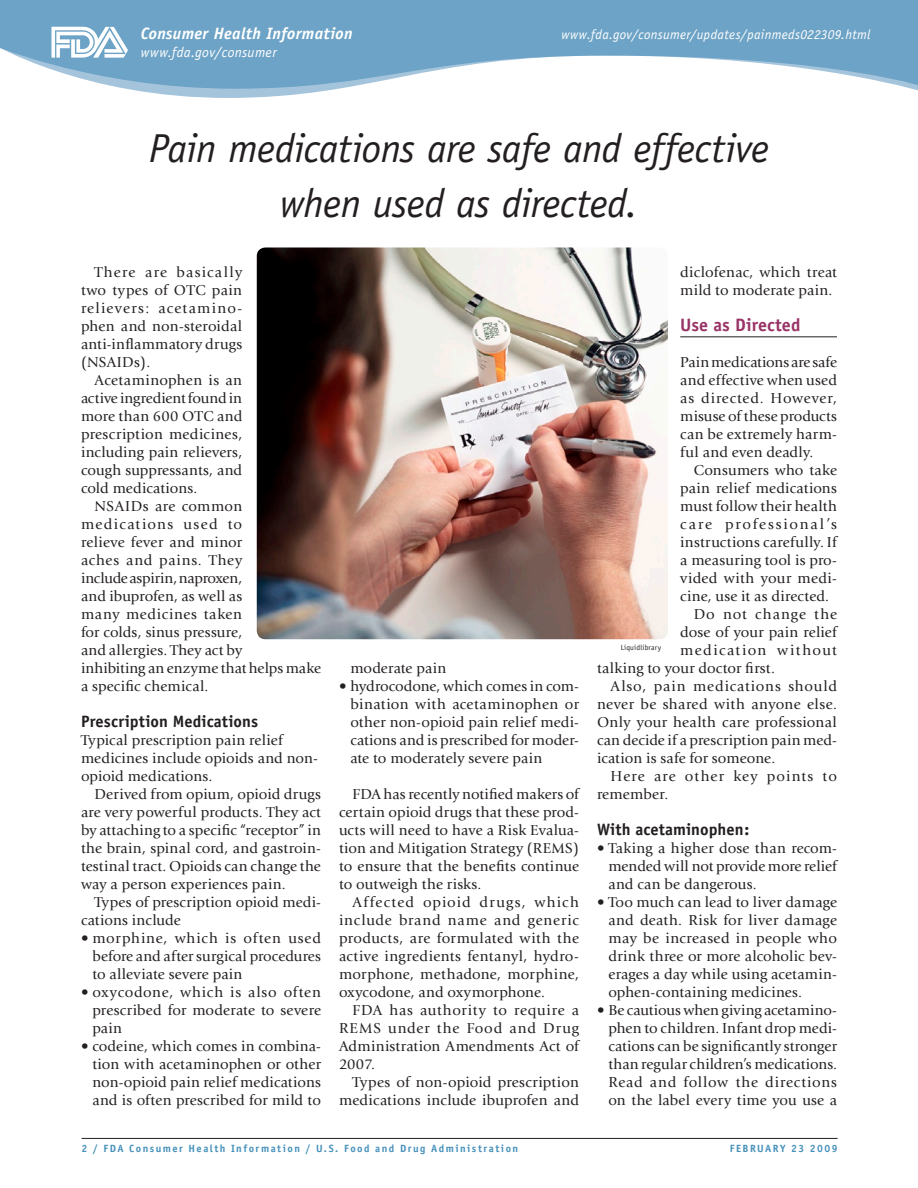
<style>
.page{position:relative;width:918px;height:1188px;background:#fff}
.page>*{position:absolute;margin:0;border:0;box-sizing:border-box;transform-origin:0 0}
.Pull_Quotes_Call-out{font:italic 40.5px "Officina Sans";letter-spacing:-.015em;color:#231f20}
.Main_Sub-Heads_copy{font:700 18px "Officina Sans";letter-spacing:.005em;color:#936}
.Sub-Heads{font:700 16.5px "Officina Sans";letter-spacing:.005em;color:#231f20}
.t1{font:italic 700 16.5px "Officina Sans";letter-spacing:.015em;color:#fff}
.Body_Text{font:15px/18px "Giovanni";letter-spacing:.015em;color:#231f20;text-align:justify}
.Sub-Heads-2{font:15px/18px "Giovanni";letter-spacing:.005em;color:#231f20}
.Body_Text-2{font:15px/18px "Giovanni";letter-spacing:.065em;color:#231f20}
.Body_Text-3{font:15px "Giovanni";letter-spacing:.085em;color:#231f20}
.Body_Text-4{font:15px "Giovanni";letter-spacing:.06em;color:#231f20}
.t2{font:italic 14.25px "Officina Sans";letter-spacing:.025em;color:#fff}
.t3{font:italic 13.5px "Officina Sans";letter-spacing:.025em;color:#fff}
.t4{font:700 10.5px "Officina Sans";letter-spacing:.14em;color:#4791ba}
.Photo_Credits{font:7.5px "Officina Sans";letter-spacing:.025em;color:#231f20}
</style>
<div class="page">
<svg style="left:128px;top:89px;width:790px;height:9px"></svg>
<svg style="left:0;top:0;width:918px;height:89px;fill:#6da3c6"></svg>
<hr style="left:82px;top:1138px;width:756px;height:1px;background:#231f20">
<svg style="left:51px;top:27px;width:76px;height:31px"></svg>
<hr style="left:680px;top:336px;width:157px;height:1px;background:#231f20">
<img style="left:257px;top:248px;width:411px;height:391px">
<p class="t1" style="left:141px;top:23px;width:213px">Consumer Health Information</p>
<p class="t2" style="left:141px;top:44px;width:137px">www.fda.gov/consumer</p>
<p class="t3" style="left:561px;top:26px;width:311px">www.fda.gov/consumer/updates/painmeds022309.html</p>
<p class="Pull_Quotes_Call-out" style="left:149px;top:124px;width:622px">Pain medications are safe and effective</p>
<p class="Pull_Quotes_Call-out" style="left:280px;top:180px;width:360px">when used as directed.</p>
<p class="Body_Text" style="left:81px;top:263px;width:163px;text-indent:14px">There are basically two types of OTC pain relievers: acetamino&shy;phen and non-steroidal anti-inflammatory drugs (NSAIDs).</p>
<p class="Body_Text" style="left:81px;top:371px;width:163px;text-indent:14px">Acetaminophen is an active ingredient found in more than 600 OTC and prescription medicines, including pain relievers, cough suppressants, and cold medications.</p>
<p class="Body_Text" style="left:81px;top:497px;width:242px;text-align:left;text-indent:14px">NSAIDs are common medications used to<br>relieve fever and minor<br>aches and pains. They<br>include aspirin, naproxen,<br>and ibuprofen, as well as<br>many medicines taken<br>for colds, sinus pressure,<br>and allergies. They act by<br>inhibiting an enzyme that helps make a specific chemical.</p>
<p class="Sub-Heads" style="left:81px;top:711px;width:179px">Prescription Medications</p>
<p class="Sub-Heads-2" style="left:81px;top:731px;width:238px">Typical prescription pain relief medicines include opioids and non&shy;opioid medications.</p>
<p class="Body_Text" style="left:81px;top:785px;width:242px;text-indent:14px">Derived from opium, opioid drugs are very powerful products. They act by attaching to a specific “receptor” in the brain, spinal cord, and gastroin&shy;testinal tract. Opioids can change the way a person experiences pain.</p>
<p class="Body_Text" style="left:81px;top:893px;width:242px;text-indent:14px">Types of prescription opioid medi&shy;cations include</p>
<p class="Body_Text" style="left:92px;top:929px;width:230px;text-indent:-11px">• morphine, which is often used before and after surgical procedures to alleviate severe pain</p>
<p class="Body_Text" style="left:92px;top:983px;width:230px;text-indent:-11px">• oxycodone, which is also often prescribed for moderate to severe pain</p>
<p class="Body_Text" style="left:92px;top:1037px;width:230px;text-indent:-11px">• codeine, which comes in combina&shy;tion with acetaminophen or other non-opioid pain relief medications and is often prescribed for mild to</p>
<p class="Body_Text" style="left:350px;top:659px;width:97px">moderate pain</p>
<p class="Body_Text" style="left:350px;top:677px;width:230px;text-indent:-11px">• hydrocodone, which comes in com&shy;bination with acetaminophen or other non-opioid pain relief medi&shy;cations and is prescribed for moder&shy;ate to moderately severe pain</p>
<p class="Body_Text" style="left:339px;top:785px;width:242px;text-indent:14px">FDA has recently notified makers of certain opioid drugs that these prod&shy;ucts will need to have a Risk Evalua&shy;tion and Mitigation Strategy (REMS) to ensure that the benefits continue to outweigh the risks.</p>
<p class="Body_Text" style="left:339px;top:893px;width:242px;text-indent:14px">Affected opioid drugs, which include brand name and generic products, are formulated with the active ingredients fentanyl, hydro&shy;morphone, methadone, morphine, oxycodone, and oxymorphone.</p>
<p class="Body_Text" style="left:339px;top:1001px;width:242px;text-indent:14px">FDA has authority to require a REMS under the Food and Drug Administration Amendments Act of 2007.</p>
<p class="Body_Text" style="left:339px;top:1073px;width:242px;text-align:right">Types of non-opioid prescription medications include ibuprofen and</p>
<p class="Body_Text" style="left:680px;top:263px;width:158px">diclofenac, which treat mild to moderate pain.</p>
<p class="Main_Sub-Heads_copy" style="left:680px;top:314px;width:122px">Use as Directed</p>
<p class="Sub-Heads-2" style="left:680px;top:353px;width:158px;text-align:justify">Pain medications are safe and effective when used as directed. However, misuse of these products can be extremely harm&shy;ful and even deadly.</p>
<p class="Body_Text" style="left:680px;top:461px;width:158px;text-indent:14px">Consumers who take pain relief medications must follow their health care professional’s instructions carefully. If a measuring tool is pro&shy;vided with your medi&shy;cine, use it as directed.</p>
<p class="Body_Text-4" style="left:694px;top:606px;width:145px">Do not change the</p>
<p class="Body_Text" style="left:680px;top:623px;width:158px">dose of your pain relief</p>
<p class="Body_Text-3" style="left:680px;top:642px;width:158px">medication without</p>
<p class="Body_Text" style="left:597px;top:659px;width:179px">talking to your doctor first.</p>
<p class="Body_Text" style="left:597px;top:677px;width:242px;text-indent:14px">Also, pain medications should never be shared with anyone else.<br>Only your health care professional can decide if a prescription pain med&shy;ication is safe for someone.</p>
<p class="Body_Text-2" style="left:597px;top:767px;width:241px;text-indent:14px">Here are other key points to remember.</p>
<p class="Sub-Heads" style="left:597px;top:819px;width:154px">With acetaminophen:</p>
<p class="Body_Text" style="left:608px;top:839px;width:230px;text-indent:-11px">• Taking a higher dose than recom&shy;mended will not provide more relief and can be dangerous.</p>
<p class="Body_Text" style="left:608px;top:893px;width:230px;text-indent:-11px">• Too much can lead to liver damage and death. Risk for liver damage may be increased in people who drink three or more alcoholic bev&shy;erages a day while using acetamin&shy;ophen-containing medicines.</p>
<p class="Body_Text" style="left:608px;top:1001px;width:230px;text-indent:-11px">• Be cautious when giving acetamino&shy;phen to children. Infant drop medi&shy;cations can be significantly stronger than regular children’s medications.<br>Read and follow the directions on the label every time you use a</p>
<p class="Photo_Credits" style="left:621px;top:643px;width:42px">Liquidlibrary</p>
<p class="t4" style="left:82px;top:1142px;width:438px">2 / FDA Consumer Health Information / U.S. Food and Drug Administration</p>
<p class="t4" style="left:730px;top:1142px;width:109px">FEBRUARY 23 2009</p>
</div>
